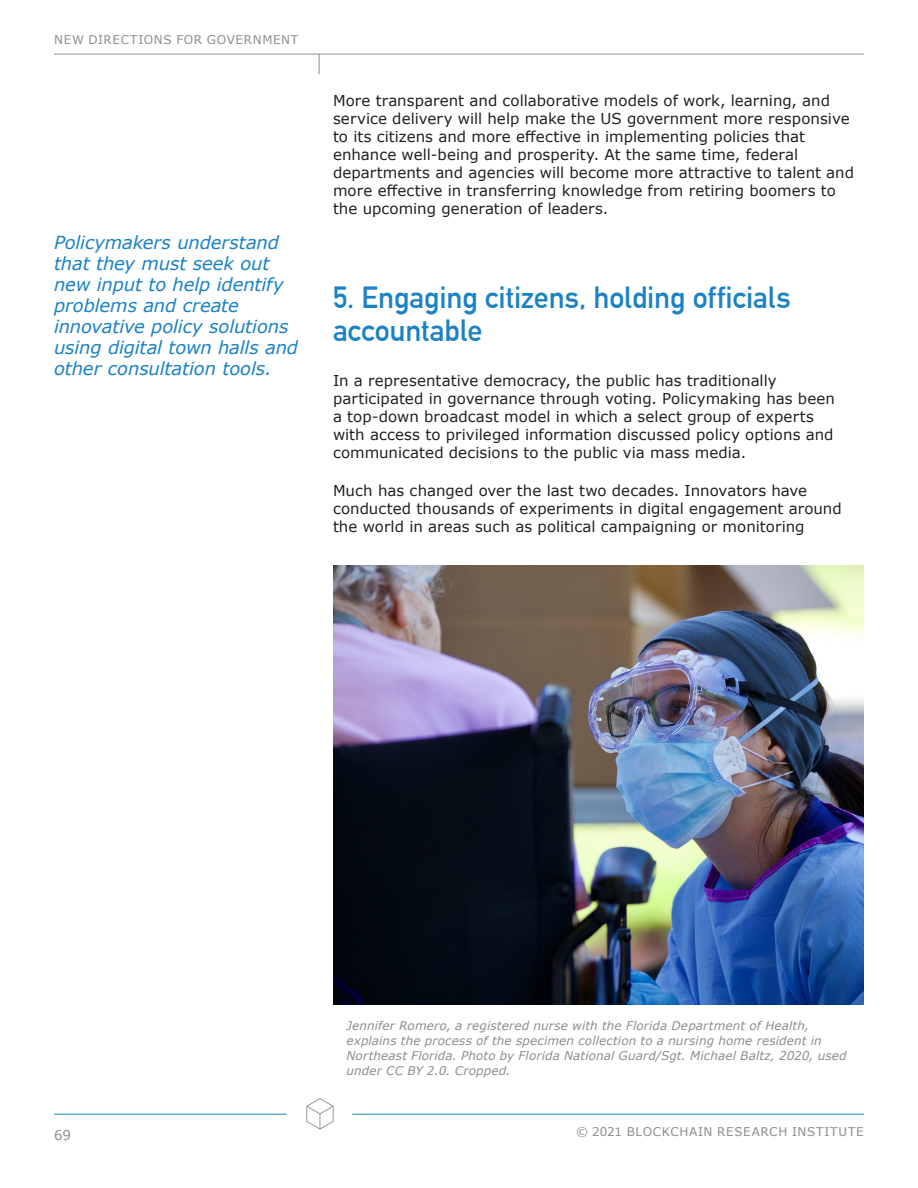
<style>
.page{position:relative;width:918px;height:1188px;background:#fff}
.page>*{position:absolute;margin:0;border:0;box-sizing:border-box;transform-origin:0 0}
.Body_-_First-level_h{font:700 30px/33px "DIN Alternate";letter-spacing:-.005em;color:#1b82c5}
.Pull_Quote_-_Body{font:italic 18px/21px "Verdana";letter-spacing:-.01em;color:#1b82c5}
.Body{font:15px/18px "Verdana";letter-spacing:.005em;color:#231f20}
.t1{font:13.5px "Verdana";color:#8c8d90}
.Figure_-_Source{font:italic 12px/15px "Verdana";letter-spacing:.01em;color:#8c8d90}
.t2{font:12px "Verdana";letter-spacing:.05em;color:#8c8d90}
</style>
<div class="page">
<hr style="left:352px;top:1114px;width:512px;height:1px;background:#1b82c5">
<hr style="left:54px;top:1114px;width:232px;height:1px;background:#1b82c5">
<svg style="left:306px;top:1098px;width:28px;height:32px"></svg>
<hr style="left:54px;top:54px;width:810px;height:1px;background:#8c8d90">
<svg style="left:319px;top:54px;width:1px;height:20px"></svg>
<img style="left:333px;top:565px;width:531px;height:439px">
<p class="t2" style="left:54px;top:31px;width:246px">NEW DIRECTIONS FOR GOVERNMENT</p>
<p class="Pull_Quote_-_Body" style="left:54px;top:232px;width:246px">Policymakers understand that they must seek out new input to help identify problems and create innovative policy solutions using digital town halls and other consultation tools.</p>
<p class="Body" style="left:333px;top:92px;width:523px">More transparent and collaborative models of work, learning, and service delivery will help make the US government more responsive to its citizens and more effective in implementing policies that enhance well-being and prosperity. At the same time, federal departments and agencies will become more attractive to talent and more effective in transferring knowledge from retiring boomers to the upcoming generation of leaders.</p>
<p class="Body_-_First-level_h" style="left:333px;top:279px;width:459px">5. Engaging citizens, holding officials accountable</p>
<p class="Body" style="left:333px;top:371px;width:504px">In a representative democracy, the public has traditionally participated in governance through voting. Policymaking has been a top-down broadcast model in which a select group of experts with access to privileged information discussed policy options and communicated decisions to the public via mass media.</p>
<p class="Body" style="left:333px;top:482px;width:510px">Much has changed over the last two decades. Innovators have conducted thousands of experiments in digital engagement around the world in areas such as political campaigning or monitoring</p>
<p class="t1" style="left:54px;top:1126px;width:19px">69</p>
<p class="Figure_-_Source" style="left:346px;top:1018px;width:502px">Jennifer Romero, a registered nurse with the Florida Department of Health, explains the process of the specimen collection to a nursing home resident in Northeast Florida. Photo by Florida National Guard/Sgt. Michael Baltz, 2020, used under CC BY 2.0. Cropped.</p>
<p class="t2" style="left:576px;top:1123px;width:289px">© 2021 BLOCKCHAIN RESEARCH INSTITUTE</p>
</div>
